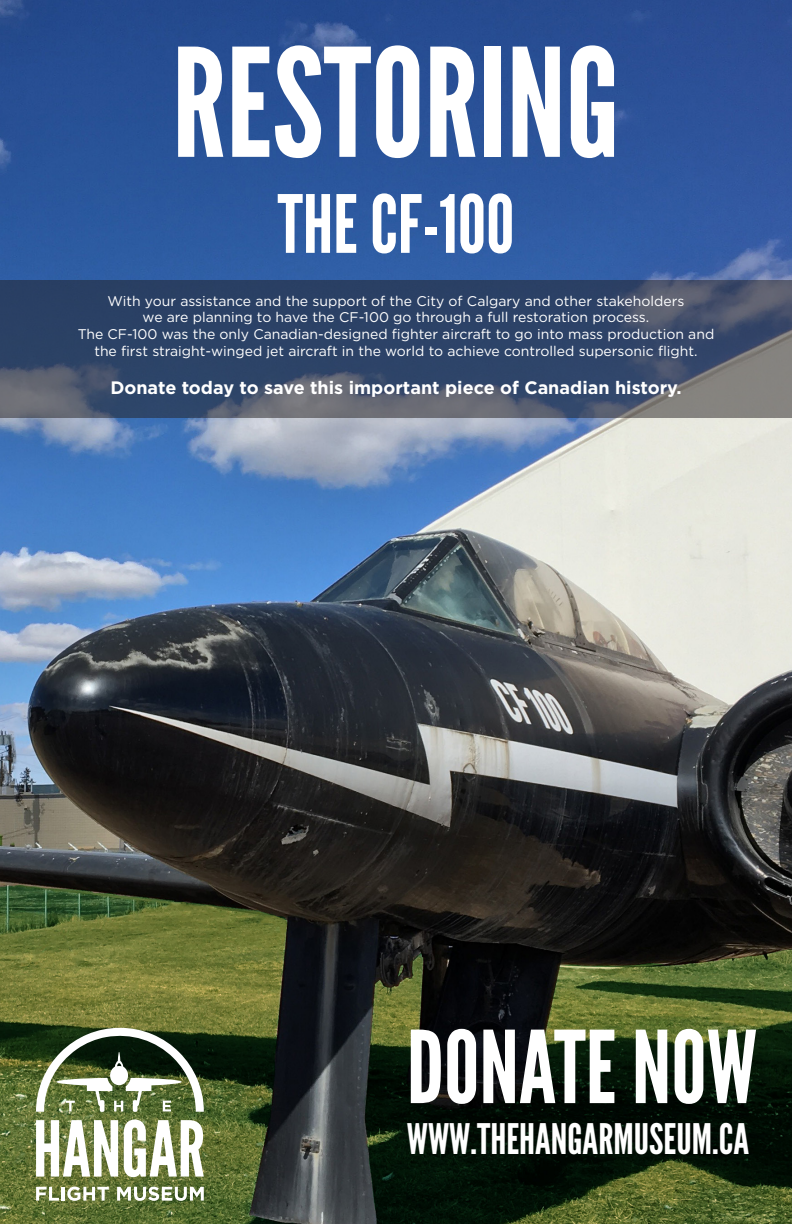
<style>
.page{position:relative;width:792px;height:1224px;background:#fff}
.page>*{position:absolute;margin:0;border:0;box-sizing:border-box;transform-origin:0 0}
.t1{font:150px "League Gothic";color:#fff}
.t2{font:100px "League Gothic";color:#fff}
.t3{font:80px "League Gothic";color:#fff}
.t4{font:42px "League Gothic";color:#fff}
.t5{font:700 18px "Gotham";color:#fff}
.t6{font:14px "Gotham";color:#fff}
</style>
<div class="page">
<img style="left:0;top:0;width:792px;height:1224px">
<svg style="left:36px;top:1028px;width:168px;height:84px"></svg>
<svg style="left:36px;top:1120px;width:82px;height:57px"></svg>
<svg style="left:124px;top:1120px;width:80px;height:57px"></svg>
<svg style="left:36px;top:1187px;width:73px;height:13px"></svg>
<svg style="left:117px;top:1187px;width:87px;height:13px"></svg>
<svg style="left:0;top:280px;width:792px;height:138px;background:#3d4d6a"></svg>
<p class="t1" style="left:172px;top:14px;width:449px">RESTORING</p>
<p class="t3" style="left:278px;top:177px;width:238px">THE CF-100</p>
<p class="t6" style="left:108px;top:292px;width:578px">With your assistance and the support of the City of Calgary and other stakeholders</p>
<p class="t6" style="left:143px;top:308px;width:508px">we are planning to have the CF-100 go through a full restoration process.</p>
<p class="t6" style="left:78px;top:325px;width:638px">The CF-100 was the only Canadian-designed fighter aircraft to go into mass production and</p>
<p class="t6" style="left:94px;top:342px;width:605px">the first straight-winged jet aircraft in the world to achieve controlled supersonic flight.</p>
<p class="t5" style="left:110px;top:376px;width:573px">Donate today to save this important piece of Canadian history.</p>
<p class="t2" style="left:407px;top:1008px;width:352px">DONATE NOW</p>
<p class="t4" style="left:407px;top:1114px;width:344px">WWW.THEHANGARMUSEUM.CA</p>
</div>
